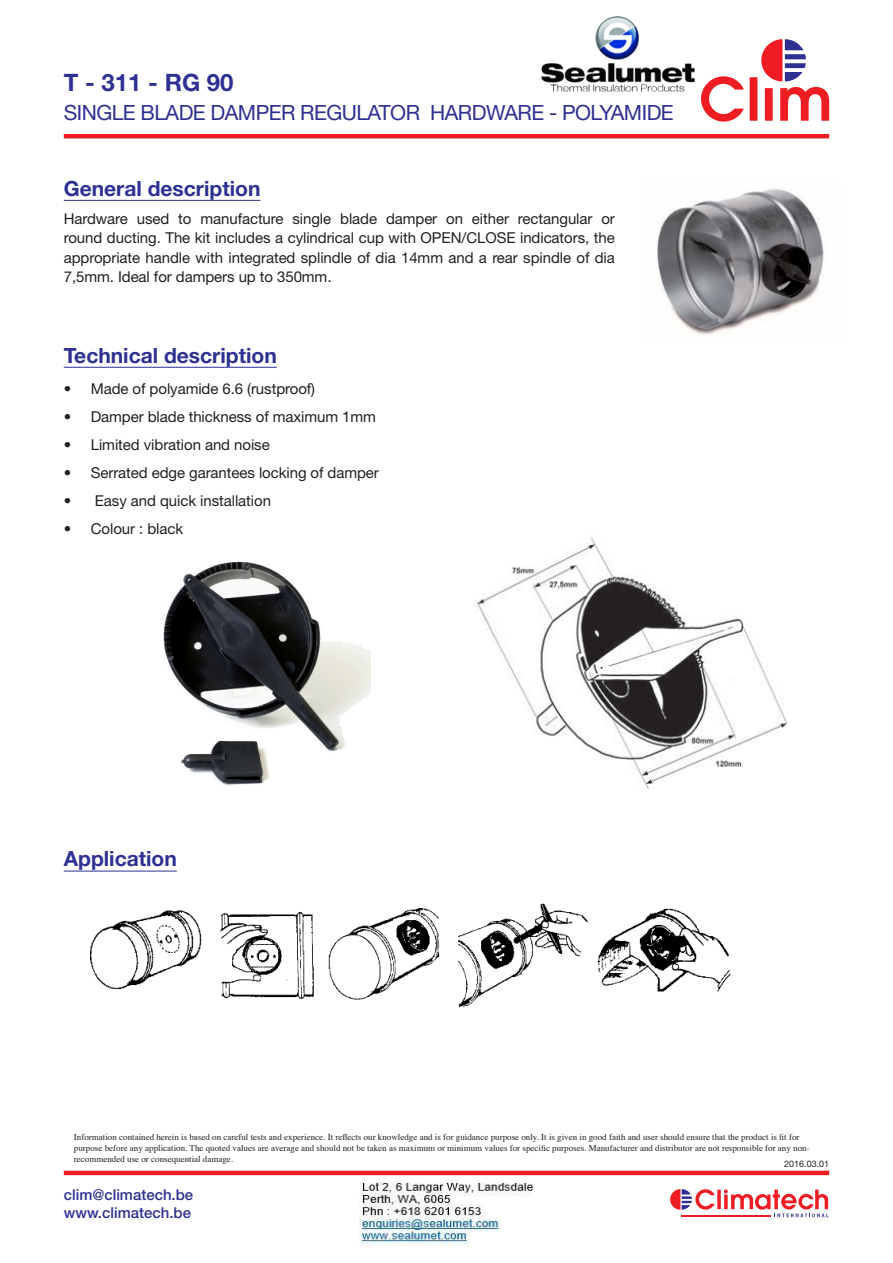
<style>
.page{position:relative;width:893px;height:1263px;background:#fff}
.page>*{position:absolute;margin:0;border:0;box-sizing:border-box;transform-origin:0 0}
.t1{font:700 24px "Helvetica Neue LT Std";color:#2e3092}
.t2{font:700 21px "Helvetica Neue LT Std";color:#2e3092}
.t3{font:21px "Helvetica Neue LT Std";letter-spacing:-.025em;color:#2e3092}
.t4{font:15px/19.5px "Helvetica Neue LT Std";letter-spacing:-.005em;color:#231f20;text-align:justify}
.t5{font:500 15px/18px "Helvetica Neue LT Std";color:#2e3092}
.t6{font:9px/10.8px "Times";color:#231f20}
.t7{font:9px "Helvetica Neue LT Std";color:#231f20}
</style>
<div class="page">
<hr style="left:64px;top:1171px;width:765px;height:4px;background:#ee1d23">
<svg style="left:780px;top:87px;width:49px;height:34px"></svg>
<svg style="left:701px;top:76px;width:43px;height:46px"></svg>
<div style="left:750px;top:77px;width:7px;height:44px;background:#ee1d23"></div>
<div style="left:765px;top:88px;width:8px;height:33px;background:#ee1d23"></div>
<svg style="left:761px;top:39px;width:45px;height:42px"></svg>
<hr style="left:64px;top:134px;width:765px;height:4px;background:#ee1d23">
<svg style="left:717px;top:1189px;width:4px;height:20px"></svg>
<svg style="left:724px;top:1189px;width:105px;height:28px"></svg>
<hr style="left:682px;top:1215px;width:89px;height:2px;background:#ee1d23">
<svg style="left:670px;top:1189px;width:45px;height:21px"></svg>
<hr style="left:64px;top:200px;width:196px;height:1px;background:#2e3092">
<hr style="left:64px;top:367px;width:213px;height:1px;background:#2e3092">
<img style="left:163px;top:561px;width:208px;height:224px">
<img style="left:90px;top:903px;width:641px;height:104px">
<img style="left:476px;top:537px;width:311px;height:252px">
<img style="left:657px;top:187px;width:167px;height:148px">
<hr style="left:64px;top:871px;width:113px;height:1px;background:#2e3092">
<img style="left:541px;top:16px;width:154px;height:76px">
<img style="left:360px;top:1182px;width:174px;height:64px">
<h1 class="t1" style="left:64px;top:68px;width:171px">T - 311 - RG 90</h1>
<h2 class="t3" style="left:64px;top:100px;width:611px">SINGLE BLADE DAMPER REGULATOR HARDWARE - POLYAMIDE</h2>
<h2 class="t2" style="left:64px;top:175px;width:198px">General description</h2>
<p class="t4" style="left:64px;top:208px;width:553px">Hardware used to manufacture single blade damper on either rectangular or round ducting. The kit includes a cylindrical cup with OPEN/CLOSE indicators, the appropriate handle with integrated splindle of dia 14mm and a rear spindle of dia 7,5mm. Ideal for dampers up to 350mm.</p>
<h2 class="t2" style="left:64px;top:342px;width:215px">Technical description</h2>
<p class="t4" style="left:64px;top:379px;width:253px">• Made of polyamide 6.6 (rustproof)</p>
<p class="t4" style="left:64px;top:407px;width:314px">• Damper blade thickness of maximum 1mm</p>
<p class="t4" style="left:64px;top:435px;width:207px">• Limited vibration and noise</p>
<p class="t4" style="left:64px;top:463px;width:317px">• Serrated edge garantees locking of damper</p>
<p class="t4" style="left:64px;top:491px;width:209px">• Easy and quick installation</p>
<p class="t4" style="left:64px;top:519px;width:121px">• Colour : black</p>
<h2 class="t2" style="left:64px;top:846px;width:115px">Application</h2>
<p class="t6" style="left:74px;top:1131px;width:737px">Information contained herein is based on careful tests and experience. It reflects our knowledge and is for guidance purpose only. It is given in good faith and user should ensure that the product is fit for purpose before any application. The quoted values are average and should not be taken as maximum or minimum values for specific purposes. Manufacturer and distributor are not responsible for any non&shy;recommended use or consequential damage.</p>
<p class="t7" style="left:784px;top:1159px;width:47px">2016.03.01</p>
<p class="t5" style="left:64px;top:1185px;width:131px">clim@climatech.be www.climatech.be</p>
</div>
